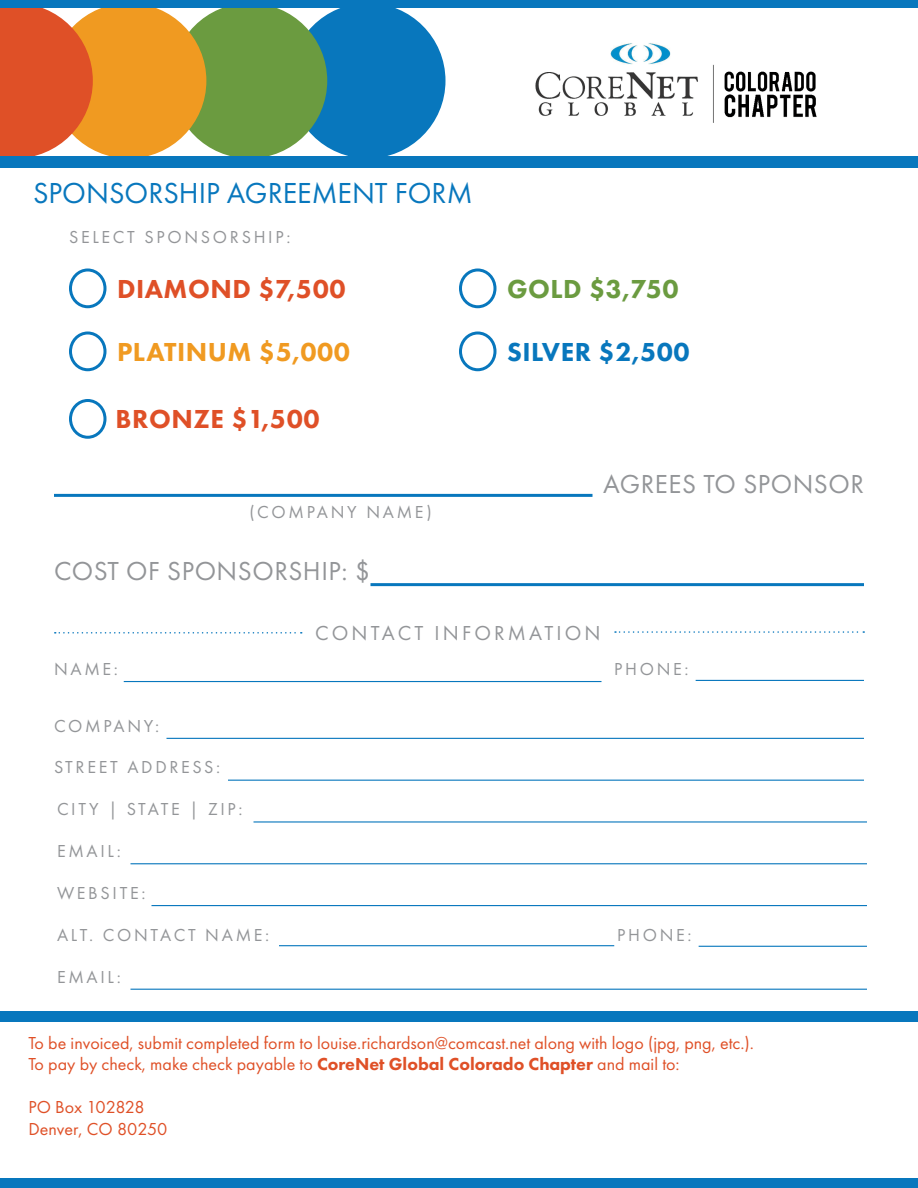
<style>
.page{position:relative;width:918px;height:1188px;background:#fff}
.page>*{position:absolute;margin:0;border:0;box-sizing:border-box;transform-origin:0 0}
.t1{font:30px "Futura PT";color:#0877bd}
.t2{font:27px "Futura PT";letter-spacing:.02em;color:#939598}
.t3{font:800 27px "Futura PT";letter-spacing:.02em;color:#df5027}
.t4{font:800 27px "Futura PT";letter-spacing:.02em;color:#f09a21}
.t5{font:800 27px "Futura PT";letter-spacing:.02em;color:#0877bd}
.t6{font:800 27px "Futura PT";letter-spacing:.02em;color:#6b9b40}
.t7{font:21px "Futura PT";letter-spacing:.15em;color:#939598}
.t8{font:18px "Futura PT";color:#df5027}
.t9{font:18px "Futura PT";letter-spacing:.15em;color:#939598}
.t10{font:18px "Futura PT";letter-spacing:-.02em;color:#df5027}
.s1{font-weight:800}
</style>
<div class="page">
<img style="left:535px;top:43px;width:282px;height:80px">
<div style="left:290px;top:3px;width:156px;height:155px;background:#0877bd;border-radius:50%"></div>
<div style="left:172px;top:3px;width:155px;height:155px;background:#6b9b40;border-radius:50%"></div>
<div style="left:51px;top:3px;width:155px;height:155px;background:#f09a21;border-radius:50%"></div>
<svg style="left:0;top:8px;width:93px;height:149px;background:#e16238"></svg>
<div style="left:0;top:157px;width:918px;height:11px;background:#0877bd"></div>
<div style="left:0;top:0;width:918px;height:8px;background:#0877bd"></div>
<div style="left:0;top:1178px;width:918px;height:10px;background:#0877bd"></div>
<div style="left:69px;top:268px;width:37px;height:40px;border:3px solid #0877bd;border-radius:50%"></div>
<div style="left:69px;top:332px;width:37px;height:39px;border:3px solid #0877bd;border-radius:50%"></div>
<div style="left:459px;top:268px;width:37px;height:40px;border:3px solid #0877bd;border-radius:50%"></div>
<div style="left:459px;top:332px;width:37px;height:39px;border:3px solid #0877bd;border-radius:50%"></div>
<hr style="left:54px;top:494px;width:538px;height:3px;background:#0877bd">
<hr style="left:370px;top:583px;width:494px;height:3px;background:#0877bd">
<svg style="left:55px;top:632px;width:247px;height:2px"></svg>
<hr style="left:124px;top:681px;width:478px;height:1px;background:#0877bd">
<svg style="left:615px;top:631px;width:249px;height:2px"></svg>
<hr style="left:696px;top:680px;width:168px;height:1px;background:#0877bd">
<hr style="left:166px;top:738px;width:698px;height:1px;background:#0877bd">
<hr style="left:228px;top:780px;width:636px;height:1px;background:#0877bd">
<hr style="left:254px;top:821px;width:613px;height:2px;background:#0877bd">
<hr style="left:130px;top:863px;width:737px;height:1px;background:#0877bd">
<hr style="left:152px;top:905px;width:715px;height:1px;background:#0877bd">
<hr style="left:699px;top:946px;width:168px;height:1px;background:#0877bd">
<hr style="left:279px;top:945px;width:335px;height:1px;background:#0877bd">
<hr style="left:130px;top:989px;width:737px;height:1px;background:#0877bd">
<div style="left:0;top:1011px;width:918px;height:11px;background:#0877bd"></div>
<div style="left:69px;top:399px;width:37px;height:40px;border:3px solid #0877bd;border-radius:50%"></div>
<p class="t1" style="left:33px;top:175px;width:441px">SPONSORSHIP AGREEMENT FORM</p>
<p class="t9" style="left:69px;top:227px;width:223px">SELECT SPONSORSHIP:</p>
<p class="t3" style="left:117px;top:273px;width:230px">DIAMOND $7,500</p>
<p class="t4" style="left:117px;top:336px;width:235px">PLATINUM $5,000</p>
<p class="t3" style="left:116px;top:402px;width:206px">BRONZE $1,500</p>
<p class="t9" style="left:249px;top:501px;width:184px">(COMPANY NAME)</p>
<p class="t2" style="left:54px;top:555px;width:318px">COST OF SPONSORSHIP: $</p>
<p class="t6" style="left:507px;top:273px;width:173px">GOLD $3,750</p>
<p class="t5" style="left:507px;top:336px;width:184px">SILVER $2,500</p>
<p class="t2" style="left:603px;top:468px;width:262px">AGREES TO SPONSOR</p>
<p class="t7" style="left:315px;top:620px;width:287px">CONTACT INFORMATION</p>
<p class="t9" style="left:54px;top:658px;width:66px">NAME:</p>
<p class="t9" style="left:614px;top:658px;width:76px">PHONE:</p>
<p class="t9" style="left:54px;top:715px;width:107px">COMPANY:</p>
<p class="t9" style="left:54px;top:757px;width:168px">STREET ADDRESS:</p>
<p class="t9" style="left:57px;top:799px;width:187px">CITY | STATE | ZIP:</p>
<p class="t9" style="left:57px;top:840px;width:65px">EMAIL:</p>
<p class="t9" style="left:57px;top:882px;width:90px">WEBSITE:</p>
<p class="t9" style="left:57px;top:924px;width:214px">ALT. CONTACT NAME:</p>
<p class="t9" style="left:617px;top:924px;width:76px">PHONE:</p>
<p class="t9" style="left:57px;top:966px;width:65px">EMAIL:</p>
<p class="t8" style="left:28px;top:1032px;width:727px">To be invoiced, submit completed form to louise.richardson@comcast.net along with logo (jpg, png, etc.).</p>
<p class="t8" style="left:28px;top:1053px;width:653px">To pay by check, make check payable to <span class="s1">CoreNet Global Colorado Chapter</span> and mail to:</p>
<p class="t10" style="left:28px;top:1097px;width:118px">PO Box 102828</p>
<p class="t8" style="left:28px;top:1118px;width:140px">Denver, CO 80250</p>
</div>
